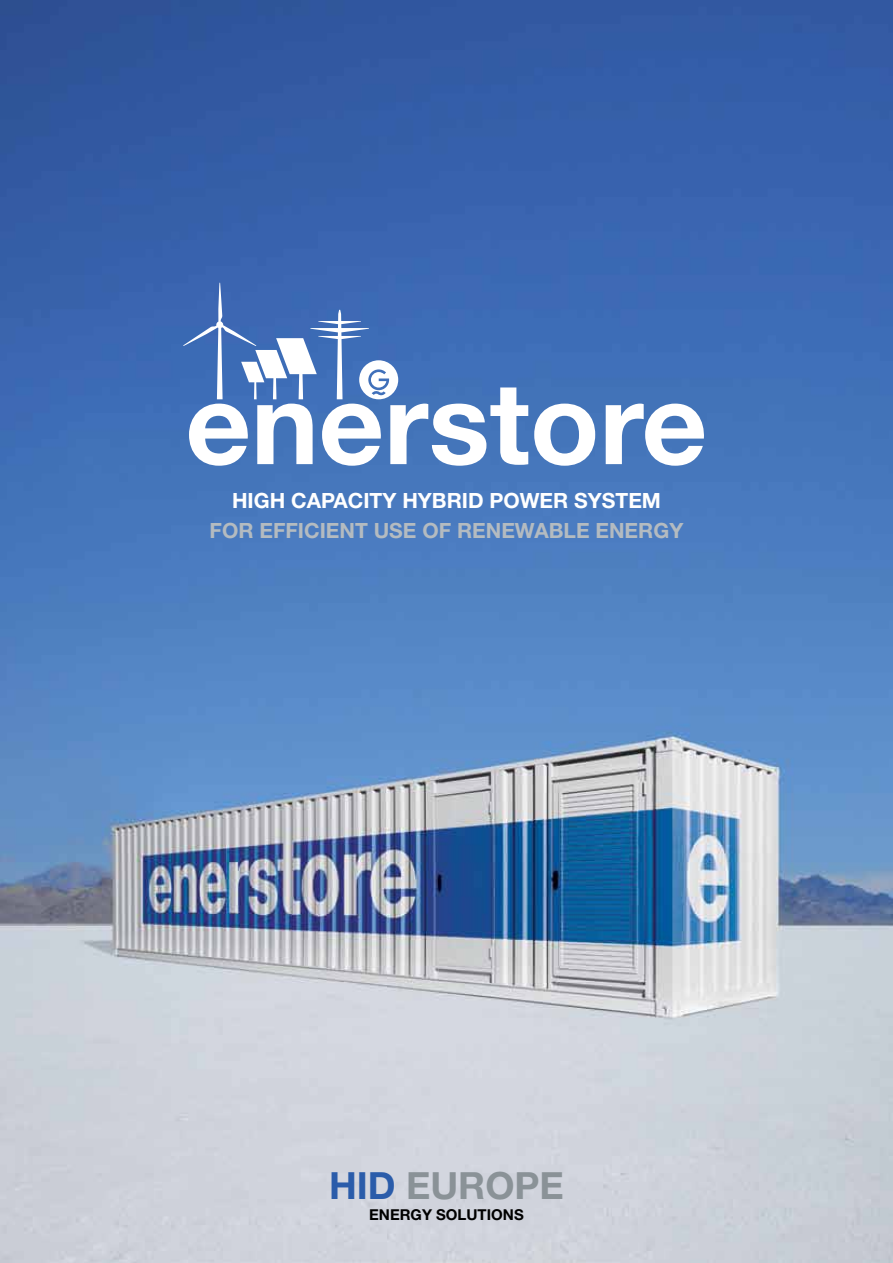
<style>
.page{position:relative;width:893px;height:1263px;background:#fff}
.page>*{position:absolute;margin:0;border:0;box-sizing:border-box;transform-origin:0 0}
.t1{font:700 114px "Helvetica Neue LT Std";color:#fff}
.t2{font:700 37.5px "Helvetica Neue LT Std";color:#8a9297}
.t3{font:700 21px "Helvetica Neue LT Std";color:#b4bbc0}
.t4{font:700 21px "Helvetica Neue LT Std";color:#fff}
.t5{font:700 15px "Helvetica Neue LT Std";color:#000}
.s1{color:#2a5caa}
</style>
<div class="page">
<img style="left:0;top:0;width:893px;height:1263px">
<svg style="left:183px;top:283px;width:215px;height:116px"></svg>
<h1 class="t1" style="left:186px;top:353px;width:523px">ENERSTORE</h1>
<p class="t4" style="left:232px;top:488px;width:430px">HIGH CAPACITY HYBRID POWER SYSTEM</p>
<p class="t3" style="left:210px;top:518px;width:100px">FOR EFFICIE</p>
<p class="t3" style="left:339px;top:518px;width:179px">NT USE OF RENEWA</p>
<p class="t3" style="left:549px;top:518px;width:136px">BLE ENERGY</p>
<h2 class="t2" style="left:329px;top:1163px;width:232px"><span class="s1">HID</span> EUROPE</h2>
<p class="t5" style="left:369px;top:1206px;width:154px">ENERGY SOLUTIONS</p>
</div>
